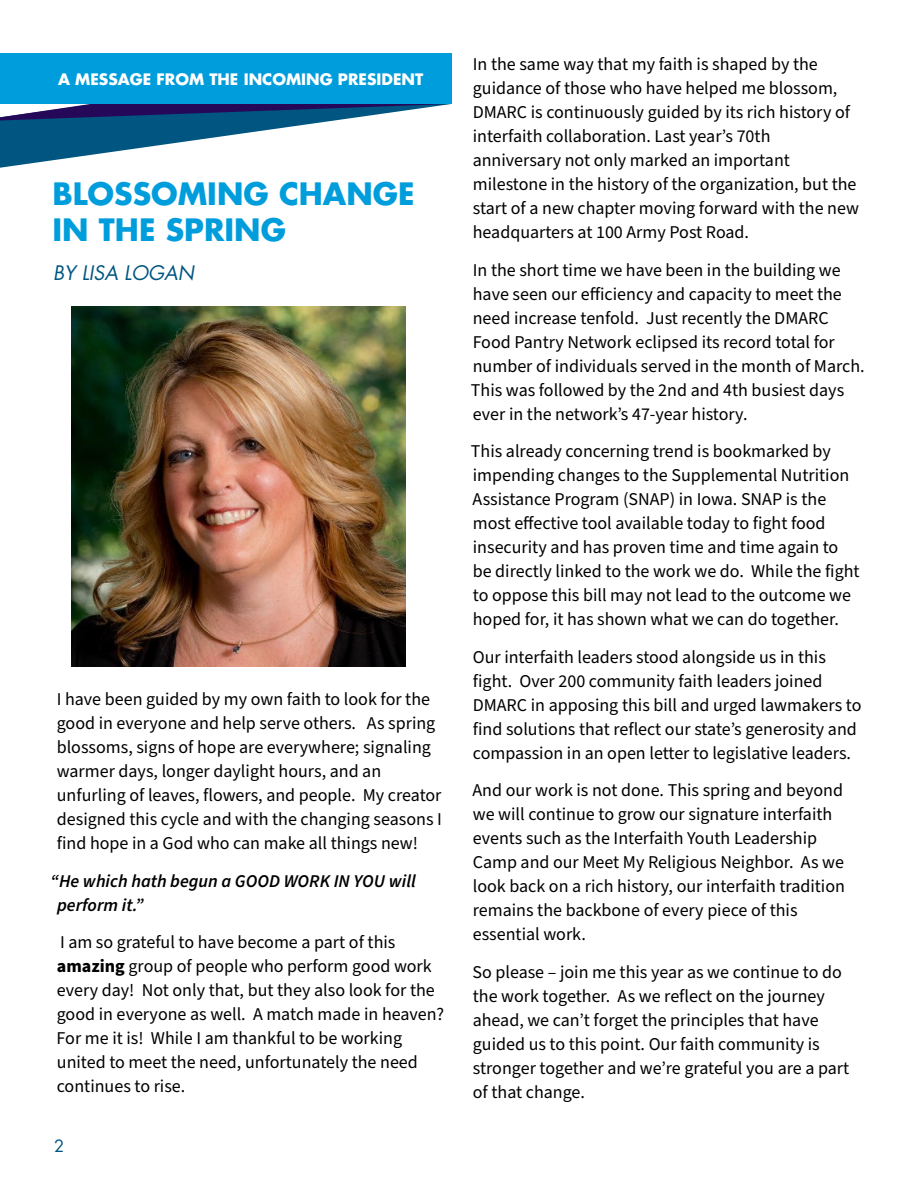
<style>
.page{position:relative;width:918px;height:1188px;background:#fff}
.page>*{position:absolute;margin:0;border:0;box-sizing:border-box;transform-origin:0 0}
.t1{font:700 30px/36px "Futura Std";color:#009ddc}
.t2{font:italic 19.5px "Futura Std";color:#005581}
.t3{font:18px/24px "Source Sans Pro";color:#000}
.t4{font:italic 600 18px/24px "Source Sans Pro";color:#000}
.t5{font:16.5px "Futura Std";color:#005581}
.t6{font:700 15.45px "Futura Std";color:#fff}
.s1{font-weight:700}
</style>
<div class="page">
<svg style="left:0;top:53px;width:452px;height:115px"></svg>
<svg style="left:0;top:104px;width:452px;height:31px"></svg>
<div style="left:0;top:54px;width:452px;height:50px;background:#009ddc"></div>
<img style="left:71px;top:307px;width:334px;height:359px">
<p class="t6" style="left:58px;top:69px;width:367px">A MESSAGE FROM THE INCOMING PRESIDENT</p>
<h1 class="t1" style="left:52px;top:176px;width:364px">BLOSSOMING CHANGE<br>IN THE SPRING</h1>
<p class="t2" style="left:53px;top:260px;width:143px">BY LISA LOGAN</p>
<p class="t3" style="left:57px;top:688px;width:387px">I have been guided by my own faith to look for the good in everyone and help serve others. As spring blossoms, signs of hope are everywhere; signaling warmer days, longer daylight hours, and an unfurling of leaves, flowers, and people. My creator designed this cycle and with the changing seasons I find hope in a God who can make all things new!</p>
<p class="t4" style="left:57px;top:869px;width:360px;text-indent:-6px">“He which hath begun a GOOD WORK IN YOU will perform it.”</p>
<p class="t3" style="left:57px;top:931px;width:389px">I am so grateful to have become a part of this <span class="s1">amazing</span> group of people who perform good work every day! Not only that, but they also look for the good in everyone as well. A match made in heaven?<br>For me it is! While I am thankful to be working united to meet the need, unfortunately the need continues to rise.</p>
<p class="t5" style="left:54px;top:1136px;width:12px">2</p>
<p class="t3" style="left:473px;top:53px;width:388px">In the same way that my faith is shaped by the guidance of those who have helped me blossom, DMARC is continuously guided by its rich history of interfaith collaboration. Last year’s 70th anniversary not only marked an important milestone in the history of the organization, but the start of a new chapter moving forward with the new headquarters at 100 Army Post Road.</p>
<p class="t3" style="left:471px;top:258px;width:395px">In the short time we have been in the building we have seen our efficiency and capacity to meet the need increase tenfold. Just recently the DMARC Food Pantry Network eclipsed its record total for number of individuals served in the month of March.<br>This was followed by the 2nd and 4th busiest days ever in the network’s 47-year history.</p>
<p class="t3" style="left:471px;top:440px;width:390px">This already concerning trend is bookmarked by impending changes to the Supplemental Nutrition Assistance Program (SNAP) in Iowa. SNAP is the most effective tool available today to fight food insecurity and has proven time and time again to be directly linked to the work we do. While the fight to oppose this bill may not lead to the outcome we hoped for, it has shown what we can do together.</p>
<p class="t3" style="left:473px;top:645px;width:390px">Our interfaith leaders stood alongside us in this fight. Over 200 community faith leaders joined DMARC in apposing this bill and urged lawmakers to find solutions that reflect our state’s generosity and compassion in an open letter to legislative leaders.</p>
<p class="t3" style="left:473px;top:779px;width:374px">And our work is not done. This spring and beyond we will continue to grow our signature interfaith events such as the Interfaith Youth Leadership Camp and our Meet My Religious Neighbor. As we look back on a rich history, our interfaith tradition remains the backbone of every piece of this essential work.</p>
<p class="t3" style="left:472px;top:960px;width:378px">So please – join me this year as we continue to do the work together. As we reflect on the journey ahead, we can’t forget the principles that have guided us to this point. Our faith community is stronger together and we’re grateful you are a part of that change.</p>
</div>
